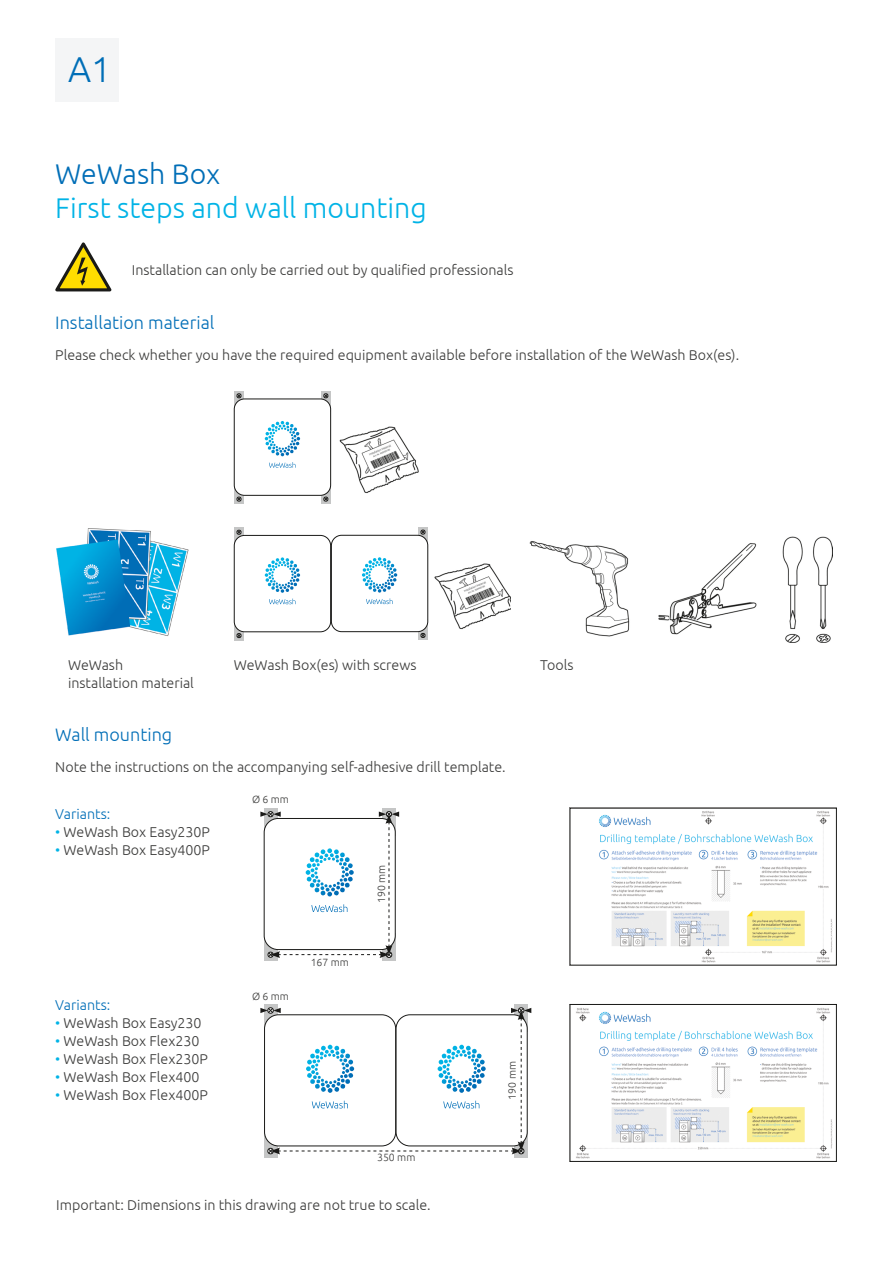
<style>
.page{position:relative;width:893px;height:1263px;background:#fff}
.page>*{position:absolute;margin:0;border:0;box-sizing:border-box;transform-origin:0 0}
.t1{font:300 36px "Ubuntu";color:#006eb7}
.t2{font:300 28.5px "Ubuntu";color:#00b3e6}
.t3{font:300 28.5px "Ubuntu";color:#006eb7}
.t4{font:300 18px "Ubuntu";color:#006eb7}
.t5{font:300 14.25px/18px "Ubuntu";color:#3b3b3a}
.t6{font:300 14.25px "Ubuntu";color:#006eb7}
.t7{font:300 10.5px "Ubuntu";color:#3b3b3a}
.s1{color:#00b3e6}
</style>
<div class="page">
<div style="left:55px;top:38px;width:64px;height:64px;background:#f4f5f6"></div>
<svg style="left:55px;top:242px;width:56px;height:49px"></svg>
<img style="left:57px;top:528px;width:132px;height:108px">
<img style="left:434px;top:563px;width:77px;height:67px">
<img style="left:529px;top:536px;width:304px;height:106px">
<svg style="left:234px;top:528px;width:10px;height:14px"></svg>
<svg style="left:236px;top:529px;width:5px;height:6px"></svg>
<svg style="left:418px;top:527px;width:10px;height:15px"></svg>
<svg style="left:420px;top:529px;width:5px;height:6px"></svg>
<svg style="left:234px;top:625px;width:10px;height:15px"></svg>
<svg style="left:237px;top:633px;width:5px;height:5px"></svg>
<svg style="left:418px;top:625px;width:10px;height:15px"></svg>
<svg style="left:421px;top:633px;width:5px;height:5px"></svg>
<div style="left:234px;top:535px;width:97px;height:97px;background:#fff;border-radius:10px"></div>
<svg style="left:269px;top:598px;width:26px;height:6px"></svg>
<svg style="left:268px;top:557px;width:29px;height:14px"></svg>
<div style="left:234px;top:535px;width:97px;height:97px;border:1px solid #1a1a18;border-radius:10px"></div>
<div style="left:331px;top:535px;width:97px;height:97px;background:#fff;border-radius:10px"></div>
<svg style="left:366px;top:598px;width:27px;height:6px"></svg>
<svg style="left:365px;top:557px;width:29px;height:14px"></svg>
<div style="left:331px;top:535px;width:97px;height:97px;border:1px solid #1a1a18;border-radius:10px"></div>
<img style="left:599px;top:811px;width:234px;height:152px">
<img style="left:576px;top:1008px;width:257px;height:151px">
<div style="left:570px;top:1004px;width:267px;height:157px;border:1px solid #1a1a18"></div>
<div style="left:264px;top:808px;width:13px;height:27px;background:#c5c6c6"></div>
<div style="left:382px;top:808px;width:13px;height:27px;background:#c5c6c6"></div>
<div style="left:264px;top:934px;width:13px;height:27px;background:#c5c6c6"></div>
<div style="left:382px;top:934px;width:14px;height:27px;background:#c5c6c6"></div>
<svg style="left:260px;top:811px;width:139px;height:147px"></svg>
<div style="left:514px;top:1004px;width:13px;height:27px;background:#c5c6c6"></div>
<div style="left:264px;top:1004px;width:13px;height:27px;background:#c5c6c6"></div>
<div style="left:515px;top:1130px;width:13px;height:27px;background:#c5c6c6"></div>
<div style="left:264px;top:1130px;width:13px;height:27px;background:#c5c6c6"></div>
<svg style="left:260px;top:1007px;width:271px;height:148px"></svg>
<img style="left:339px;top:426px;width:80px;height:67px">
<svg style="left:234px;top:391px;width:10px;height:15px"></svg>
<svg style="left:236px;top:393px;width:5px;height:6px"></svg>
<svg style="left:321px;top:391px;width:10px;height:15px"></svg>
<svg style="left:323px;top:393px;width:5px;height:6px"></svg>
<svg style="left:234px;top:489px;width:10px;height:15px"></svg>
<svg style="left:237px;top:496px;width:5px;height:6px"></svg>
<svg style="left:321px;top:489px;width:10px;height:15px"></svg>
<svg style="left:324px;top:496px;width:5px;height:6px"></svg>
<div style="left:234px;top:399px;width:97px;height:96px;background:#fff;border-radius:10px"></div>
<svg style="left:269px;top:462px;width:26px;height:6px"></svg>
<svg style="left:268px;top:421px;width:29px;height:13px"></svg>
<div style="left:234px;top:399px;width:97px;height:97px;border:1px solid #1a1a18;border-radius:10px"></div>
<h1 class="t1" style="left:68px;top:47px;width:45px">A1</h1>
<h2 class="t3" style="left:55px;top:156px;width:167px">WeWash Box</h2>
<h2 class="t2" style="left:55px;top:191px;width:373px">First steps and wall mounting</h2>
<p class="t5" style="left:132px;top:260px;width:383px">Installation can only be carried out by qualified professionals</p>
<p class="t4" style="left:55px;top:311px;width:161px">Installation material</p>
<p class="t5" style="left:55px;top:345px;width:685px">Please check whether you have the required equipment available before installation of the WeWash Box(es).</p>
<p class="t5" style="left:68px;top:656px;width:127px">WeWash installation material</p>
<p class="t5" style="left:234px;top:656px;width:184px">WeWash Box(es) with screws</p>
<p class="t5" style="left:540px;top:656px;width:35px">Tools</p>
<p class="t4" style="left:55px;top:724px;width:118px">Wall mounting</p>
<p class="t5" style="left:55px;top:758px;width:452px">Note the instructions on the accompanying self-adhesive drill template.</p>
<p class="t6" style="left:55px;top:805px;width:57px">Variants:</p>
<p class="t5" style="left:55px;top:822px;width:156px"><span class="s1">•</span> WeWash Box Easy230P</p>
<p class="t5" style="left:55px;top:840px;width:156px"><span class="s1">•</span> WeWash Box Easy400P</p>
<p class="t7" style="left:252px;top:793px;width:38px">Ø 6 mm</p>
<p class="t6" style="left:55px;top:997px;width:57px">Variants:</p>
<p class="t5" style="left:55px;top:1014px;width:148px"><span class="s1">•</span> WeWash Box Easy230</p>
<p class="t5" style="left:55px;top:1032px;width:146px"><span class="s1">•</span> WeWash Box Flex230</p>
<p class="t5" style="left:55px;top:1050px;width:154px"><span class="s1">•</span> WeWash Box Flex230P</p>
<p class="t5" style="left:55px;top:1068px;width:146px"><span class="s1">•</span> WeWash Box Flex400</p>
<p class="t5" style="left:55px;top:1086px;width:154px"><span class="s1">•</span> WeWash Box Flex400P</p>
<p class="t7" style="left:252px;top:989px;width:38px">Ø 6 mm</p>
<p class="t7" style="left:311px;top:956px;width:40px">167 mm</p>
<p class="t7" style="left:375px;top:903px;width:40px;rotate:-90deg">190 mm</p>
<p class="t7" style="left:377px;top:1151px;width:40px">350 mm</p>
<p class="t5" style="left:56px;top:1196px;width:376px">Important: Dimensions in this drawing are not true to scale.</p>
<p class="t7" style="left:506px;top:1099px;width:40px;rotate:-90deg">190 mm</p>
</div>
